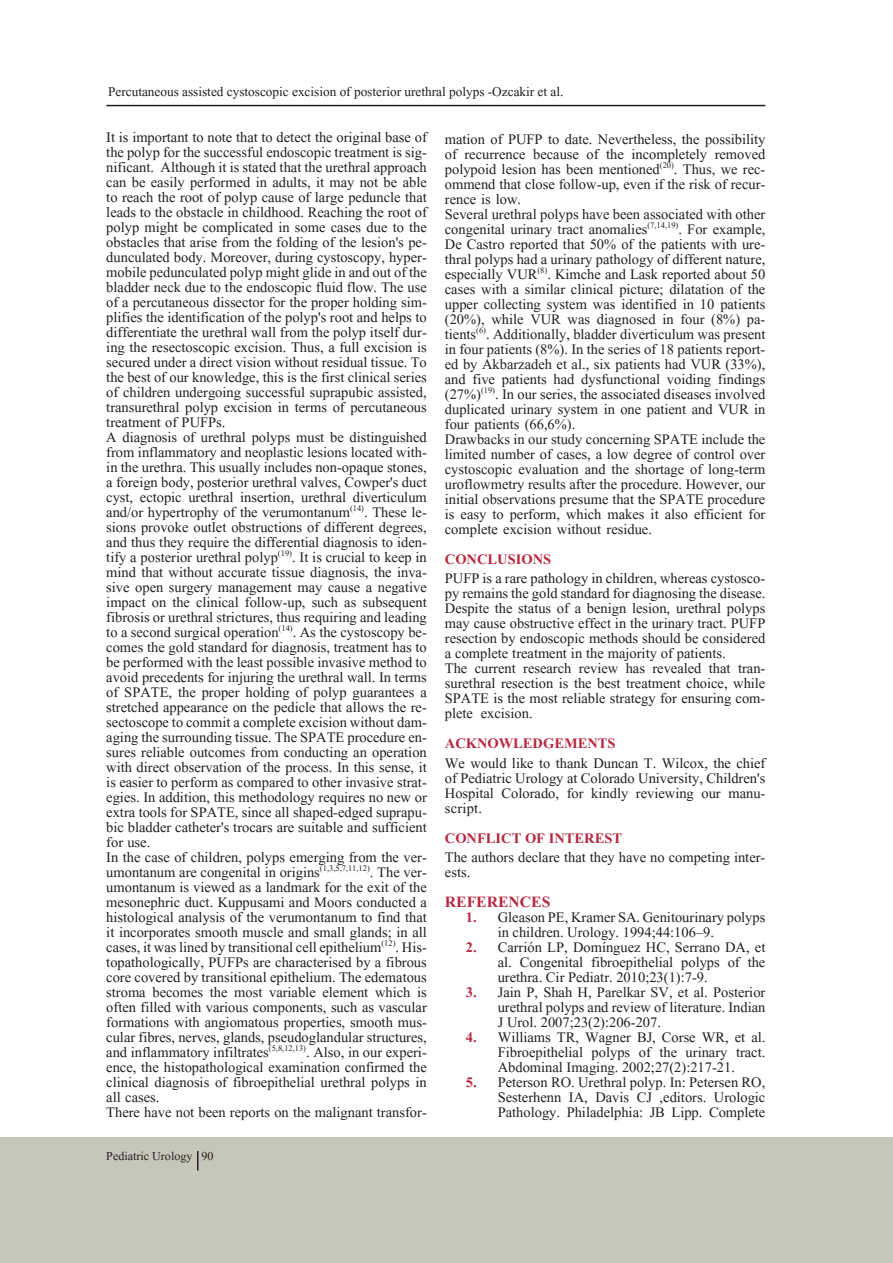
<style>
.page{position:relative;width:893px;height:1263px;background:#fff}
.page>*{position:absolute;margin:0;border:0;box-sizing:border-box;transform-origin:0 0}
.t1{font:700 19.5px "Aparajita";color:#b62841}
.t2{font:18px/15px "Aparajita";color:#231f20;text-align:justify}
.t3{font:700 18px "Aparajita";color:#b62841}
.t4{font:16.5px "Aparajita";color:#231f20}
.t5{font:15px "Aparajita";color:#231f20}
.s1{font-weight:700;color:#b62841}
</style>
<div class="page">
<div style="left:0;top:1137px;width:893px;height:126px;background:#c7c7b9"></div>
<hr style="left:106px;top:105px;width:659px;height:1px;background:#231f20">
<svg style="left:197px;top:1151px;width:1px;height:19px"></svg>
<p class="t4" style="left:108px;top:83px;width:457px">Percutaneous assisted cystoscopic excision of posterior urethral polyps -Ozcakir et al.</p>
<p class="t2" style="left:106px;top:132px;width:322px">It is important to note that to detect the original base of the polyp for the successful endoscopic treatment is sig&shy;nificant. Although it is stated that the urethral approach can be easily performed in adults, it may not be able to reach the root of polyp cause of large peduncle that leads to the obstacle in childhood. Reaching the root of polyp might be complicated in some cases due to the obstacles that arise from the folding of the lesion's pe&shy;dunculated body. Moreover, during cystoscopy, hyper&shy;mobile pedunculated polyp might glide in and out of the bladder neck due to the endoscopic fluid flow. The use of a percutaneous dissector for the proper holding sim&shy;plifies the identification of the polyp's root and helps to differentiate the urethral wall from the polyp itself dur&shy;ing the resectoscopic excision. Thus, a full excision is secured under a direct vision without residual tissue. To the best of our knowledge, this is the first clinical series of children undergoing successful suprapubic assisted, transurethral polyp excision in terms of percutaneous treatment of PUFPs.</p>
<p class="t2" style="left:106px;top:432px;width:322px">A diagnosis of urethral polyps must be distinguished from inflammatory and neoplastic lesions located with&shy;in the urethra. This usually includes non-opaque stones, a foreign body, posterior urethral valves, Cowper's duct cyst, ectopic urethral insertion, urethral diverticulum and/or hypertrophy of the verumontanum<sup>(14)</sup>. These le&shy;sions provoke outlet obstructions of different degrees, and thus they require the differential diagnosis to iden&shy;tify a posterior urethral polyp<sup>(19)</sup>. It is crucial to keep in mind that without accurate tissue diagnosis, the inva&shy;sive open surgery management may cause a negative impact on the clinical follow-up, such as subsequent fibrosis or urethral strictures, thus requiring and leading to a second surgical operation<sup>(14)</sup>. As the cystoscopy be&shy;comes the gold standard for diagnosis, treatment has to be performed with the least possible invasive method to avoid precedents for injuring the urethral wall. In terms of SPATE, the proper holding of polyp guarantees a stretched appearance on the pedicle that allows the re&shy;sectoscope to commit a complete excision without dam&shy;aging the surrounding tissue. The SPATE procedure en&shy;sures reliable outcomes from conducting an operation with direct observation of the process. In this sense, it is easier to perform as compared to other invasive strat&shy;egies. In addition, this methodology requires no new or extra tools for SPATE, since all shaped-edged suprapu&shy;bic bladder catheter's trocars are suitable and sufficient for use.</p>
<p class="t2" style="left:106px;top:852px;width:322px">In the case of children, polyps emerging from the ver&shy;umontanum are congenital in origins<sup>(1,3,5,7,11,12)</sup>. The ver&shy;umontanum is viewed as a landmark for the exit of the mesonephric duct. Kuppusami and Moors conducted a histological analysis of the verumontanum to find that it incorporates smooth muscle and small glands; in all cases, it was lined by transitional cell epithelium<sup>(12)</sup>. His&shy;topathologically, PUFPs are characterised by a fibrous core covered by transitional epithelium. The edematous stroma becomes the most variable element which is often filled with various components, such as vascular formations with angiomatous properties, smooth mus&shy;cular fibres, nerves, glands, pseudoglandular structures, and inflammatory infiltrates<sup>(5,8,12,13)</sup>. Also, in our experi&shy;ence, the histopathological examination confirmed the clinical diagnosis of fibroepithelial urethral polyps in all cases.</p>
<p class="t2" style="left:106px;top:1107px;width:322px">There have not been reports on the malignant transfor-</p>
<p class="t5" style="left:106px;top:1148px;width:109px">Pediatric Urology 90</p>
<p class="t2" style="left:445px;top:133px;width:322px">mation of PUFP to date. Nevertheless, the possibility of recurrence because of the incompletely removed polypoid lesion has been mentioned<sup>(20)</sup>. Thus, we rec&shy;ommend that close follow-up, even if the risk of recur&shy;rence is low.</p>
<p class="t2" style="left:445px;top:208px;width:322px">Several urethral polyps have been associated with other congenital urinary tract anomalies<sup>(7,14,19)</sup>. For example, De Castro reported that 50% of the patients with ure&shy;thral polyps had a urinary pathology of different nature, especially VUR<sup>(8)</sup>. Kimche and Lask reported about 50 cases with a similar clinical picture; dilatation of the upper collecting system was identified in 10 patients (20%), while VUR was diagnosed in four (8%) pa&shy;tients<sup>(6)</sup>. Additionally, bladder diverticulum was present in four patients (8%). In the series of 18 patients report&shy;ed by Akbarzadeh et al., six patients had VUR (33%), and five patients had dysfunctional voiding findings (27%)<sup>(19)</sup>. In our series, the associated diseases involved duplicated urinary system in one patient and VUR in four patients (66,6%).</p>
<p class="t2" style="left:445px;top:433px;width:322px">Drawbacks in our study concerning SPATE include the limited number of cases, a low degree of control over cystoscopic evaluation and the shortage of long-term uroflowmetry results after the procedure. However, our initial observations presume that the SPATE procedure is easy to perform, which makes it also efficient for complete excision without residue.</p>
<p class="t3" style="left:445px;top:551px;width:108px">CONCLUSIONS</p>
<p class="t2" style="left:445px;top:573px;width:322px">PUFP is a rare pathology in children, whereas cystosco&shy;py remains the gold standard for diagnosing the disease.<br>Despite the status of a benign lesion, urethral polyps may cause obstructive effect in the urinary tract. PUFP resection by endoscopic methods should be considered a complete treatment in the majority of patients.</p>
<p class="t2" style="left:445px;top:663px;width:322px">The current research review has revealed that tran&shy;surethral resection is the best treatment choice, while SPATE is the most reliable strategy for ensuring com&shy;plete excision.</p>
<p class="t3" style="left:445px;top:735px;width:172px">ACKNOWLEDGEMENTS</p>
<p class="t2" style="left:445px;top:757px;width:322px">We would like to thank Duncan T. Wilcox, the chief of Pediatric Urology at Colorado University, Children's Hospital Colorado, for kindly reviewing our manu&shy;script.</p>
<p class="t3" style="left:445px;top:830px;width:179px">CONFLICT OF INTEREST</p>
<p class="t2" style="left:445px;top:852px;width:322px">The authors declare that they have no competing inter&shy;ests.</p>
<p class="t1" style="left:445px;top:893px;width:107px">REFERENCES</p>
<p class="t2" style="left:498px;top:912px;width:269px;text-indent:-32px"><span class="s1">1.</span> Gleason PE, Kramer SA. Genitourinary polyps in children. Urology. 1994;44:106–9.</p>
<p class="t2" style="left:498px;top:942px;width:269px;text-indent:-32px"><span class="s1">2.</span> Carrión LP, Domínguez HC, Serrano DA, et al. Congenital fibroepithelial polyps of the urethra. Cir Pediatr. 2010;23(1):7-9.</p>
<p class="t2" style="left:498px;top:987px;width:269px;text-indent:-32px"><span class="s1">3.</span> Jain P, Shah H, Parelkar SV, et al. Posterior urethral polyps and review of literature. Indian J Urol. 2007;23(2):206-207.</p>
<p class="t2" style="left:498px;top:1032px;width:269px;text-indent:-32px"><span class="s1">4.</span> Williams TR, Wagner BJ, Corse WR, et al.<br>Fibroepithelial polyps of the urinary tract.<br>Abdominal Imaging. 2002;27(2):217-21.</p>
<p class="t2" style="left:498px;top:1077px;width:269px;text-indent:-32px"><span class="s1">5.</span> Peterson RO. Urethral polyp. In: Petersen RO, Sesterhenn IA, Davis CJ ,editors. Urologic Pathology. Philadelphia: JB Lipp. Complete</p>
</div>
